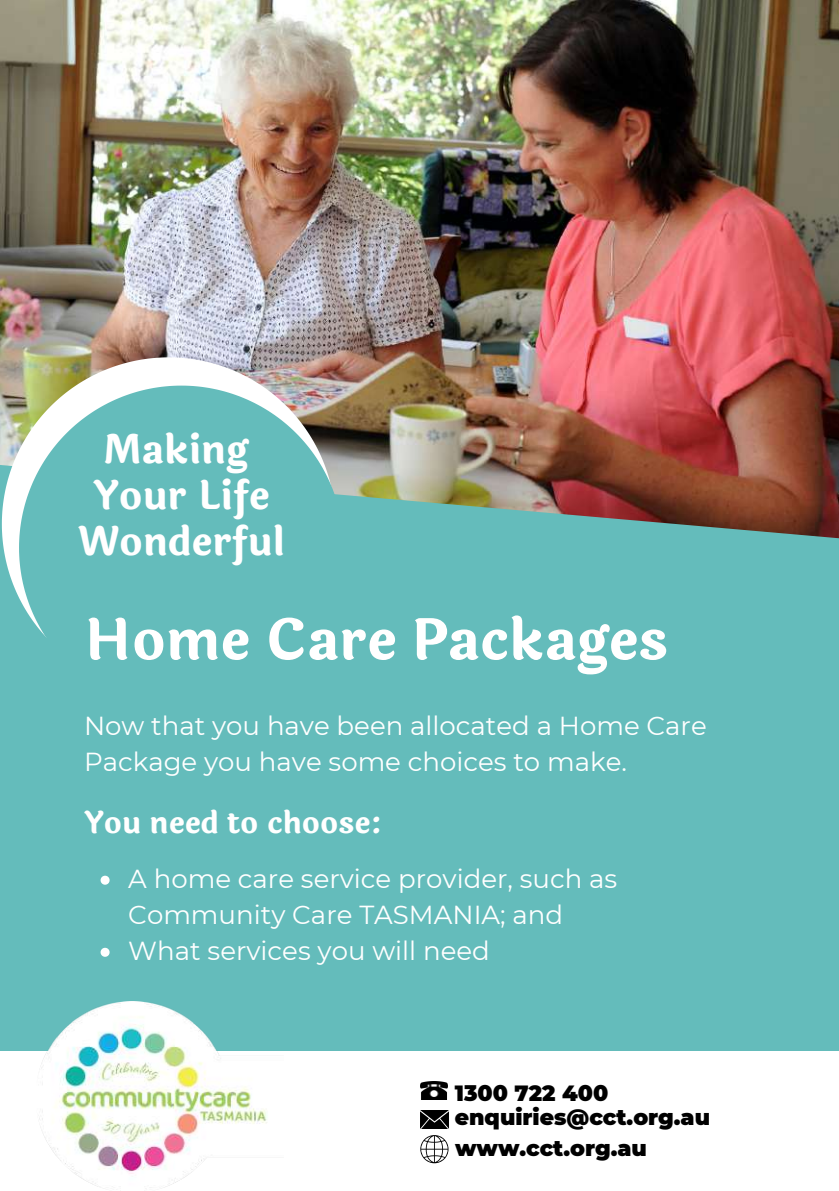
<style>
.page{position:relative;width:839px;height:1191px;background:#fff}
.page>*{position:absolute;margin:0;border:0;box-sizing:border-box;transform-origin:0 0}
.t1{font:700 56px "Laila";color:#fff}
.t2{font:700 39.2px/45.8px "Laila";color:#fff;text-align:center}
.t3{font:700 30px "Laila";color:#fff}
.t4{font:26px/36px "Montserrat";color:#fff}
.t5{font:900 22px/24.2px "Montserrat";color:#000}
</style>
<div class="page">
<div style="left:0;top:0;width:838px;height:1191px;background:#64bcbb"></div>
<img style="left:0;top:0;width:838px;height:539px">
<img style="left:2px;top:357px;width:333px;height:241px">
<svg style="left:19px;top:386px;width:324px;height:252px"></svg>
<div style="left:0;top:1051px;width:838px;height:140px;background:#fff"></div>
<img style="left:420px;top:1081px;width:28px;height:19px">
<img style="left:420px;top:1111px;width:28px;height:18px">
<svg style="left:420px;top:1135px;width:28px;height:28px"></svg>
<img style="left:39px;top:1001px;width:228px;height:187px">
<svg style="left:101px;top:876px;width:9px;height:9px"></svg>
<svg style="left:101px;top:948px;width:9px;height:9px"></svg>
<h2 class="t2" style="left:78px;top:427px;width:208px">Making<br>Your Life<br>Wonderful</h2>
<h1 class="t1" style="left:84px;top:598px;width:585px">Home Care Packages</h1>
<p class="t4" style="left:84px;top:708px;width:624px">Now that you have been allocated a Home Care<br>Package you have some choices to make.</p>
<p class="t3" style="left:84px;top:800px;width:300px">You need to choose:</p>
<p class="t4" style="left:128px;top:860px;width:490px">A home care service provider, such as<br>Community Care TASMANIA; and<br>What services you will need</p>
<p class="t5" style="left:455px;top:1081px;width:257px">1300 722 400 enquiries@cct.org.au</p>
<p class="t5" style="left:455px;top:1136px;width:193px">www.cct.org.au</p>
</div>
